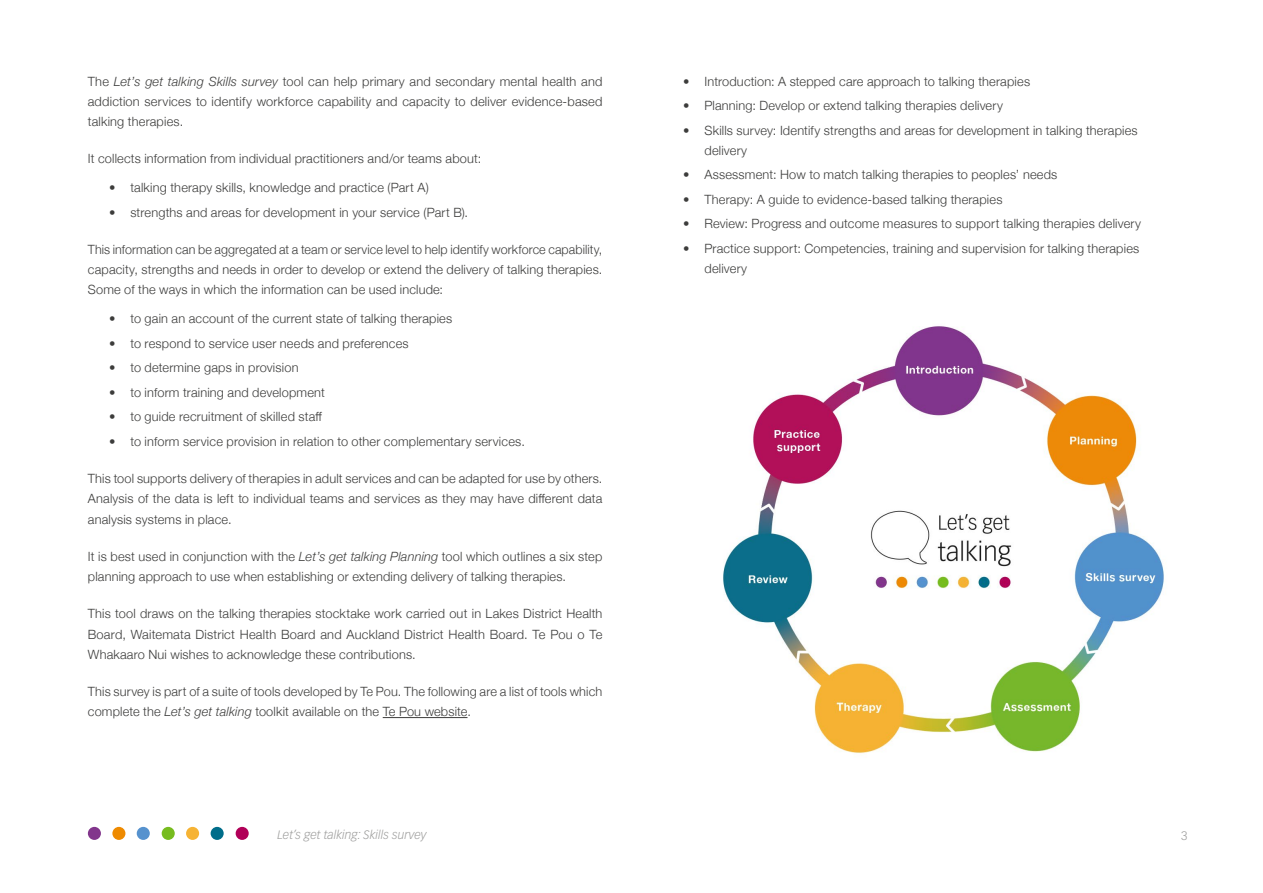
<style>
.page{position:relative;width:1263px;height:893px;background:#fff}
.page>*{position:absolute;margin:0;border:0;box-sizing:border-box;transform-origin:0 0}
.t1{font:300 12.75px/20.2px "Helvetica Neue";letter-spacing:.015em;color:#3c3c3b;text-align:justify}
.t2{font:italic 300 12px "Vectora LH";color:#9d9d9c}
.t3{font:300 12px "Vectora LH";color:#9d9d9c}
.s1{font-style:italic}
</style>
<div class="page">
<div style="left:88px;top:827px;width:13px;height:13px;background:#82368c;border-radius:50%"></div>
<div style="left:112px;top:827px;width:13px;height:13px;background:#ee8a00;border-radius:50%"></div>
<div style="left:137px;top:827px;width:13px;height:13px;background:#5692ce;border-radius:50%"></div>
<div style="left:162px;top:827px;width:13px;height:13px;background:#77bc1f;border-radius:50%"></div>
<div style="left:186px;top:827px;width:13px;height:13px;background:#f6b334;border-radius:50%"></div>
<div style="left:211px;top:827px;width:13px;height:13px;background:#006d8a;border-radius:50%"></div>
<div style="left:236px;top:827px;width:13px;height:13px;background:#b10058;border-radius:50%"></div>
<img style="left:723px;top:326px;width:441px;height:428px">
<hr style="left:383px;top:717px;width:84px;height:1px;background:#3c3c3b">
<p class="t1" style="left:88px;top:70px;width:516px">The <span class="s1">Let’s get talking Skills survey</span> tool can help primary and secondary mental health and addiction services to identify workforce capability and capacity to deliver evidence-based talking therapies.</p>
<p class="t1" style="left:88px;top:148px;width:395px">It collects information from individual practitioners and/or teams about:</p>
<p class="t1" style="left:109px;top:177px;width:321px">• talking therapy skills, knowledge and practice (Part A)</p>
<p class="t1" style="left:109px;top:201px;width:360px">• strengths and areas for development in your service (Part B).</p>
<p class="t1" style="left:88px;top:238px;width:516px">This information can be aggregated at a team or service level to help identify workforce capability, capacity, strengths and needs in order to develop or extend the delivery of talking therapies.<br>Some of the ways in which the information can be used include:</p>
<p class="t1" style="left:109px;top:308px;width:345px">• to gain an account of the current state of talking therapies</p>
<p class="t1" style="left:109px;top:332px;width:301px">• to respond to service user needs and preferences</p>
<p class="t1" style="left:109px;top:357px;width:191px">• to determine gaps in provision</p>
<p class="t1" style="left:109px;top:381px;width:217px">• to inform training and development</p>
<p class="t1" style="left:109px;top:406px;width:214px">• to guide recruitment of skilled staff</p>
<p class="t1" style="left:109px;top:430px;width:417px">• to inform service provision in relation to other complementary services.</p>
<p class="t1" style="left:88px;top:467px;width:516px">This tool supports delivery of therapies in adult services and can be adapted for use by others.<br>Analysis of the data is left to individual teams and services as they may have different data analysis systems in place.</p>
<p class="t1" style="left:88px;top:545px;width:516px">It is best used in conjunction with the <span class="s1">Let’s get talking Planning</span> tool which outlines a six step planning approach to use when establishing or extending delivery of talking therapies.</p>
<p class="t1" style="left:88px;top:603px;width:516px">This tool draws on the talking therapies stocktake work carried out in Lakes District Health Board, Waitemata District Health Board and Auckland District Health Board. Te Pou o Te Whakaaro Nui wishes to acknowledge these contributions.</p>
<p class="t1" style="left:88px;top:680px;width:516px">This survey is part of a suite of tools developed by Te Pou. The following are a list of tools which complete the <span class="s1">Let’s get talking</span> toolkit available on the Te Pou website.</p>
<p class="t1" style="left:683px;top:70px;width:348px">• Introduction: A stepped care approach to talking therapies</p>
<p class="t1" style="left:683px;top:95px;width:321px">• Planning: Develop or extend talking therapies delivery</p>
<p class="t1" style="left:704px;top:119px;width:435px;text-indent:-21px">• Skills survey: Identify strengths and areas for development in talking therapies delivery</p>
<p class="t1" style="left:683px;top:164px;width:376px">• Assessment: How to match talking therapies to peoples’ needs</p>
<p class="t1" style="left:683px;top:188px;width:321px">• Therapy: A guide to evidence-based talking therapies</p>
<p class="t1" style="left:683px;top:213px;width:459px">• Review: Progress and outcome measures to support talking therapies delivery</p>
<p class="t1" style="left:704px;top:237px;width:436px;text-indent:-21px">• Practice support: Competencies, training and supervision for talking therapies delivery</p>
<p class="t2" style="left:277px;top:827px;width:151px">Let’s get talking: Skills survey</p>
<p class="t3" style="left:1181px;top:829px;width:8px">3</p>
</div>
